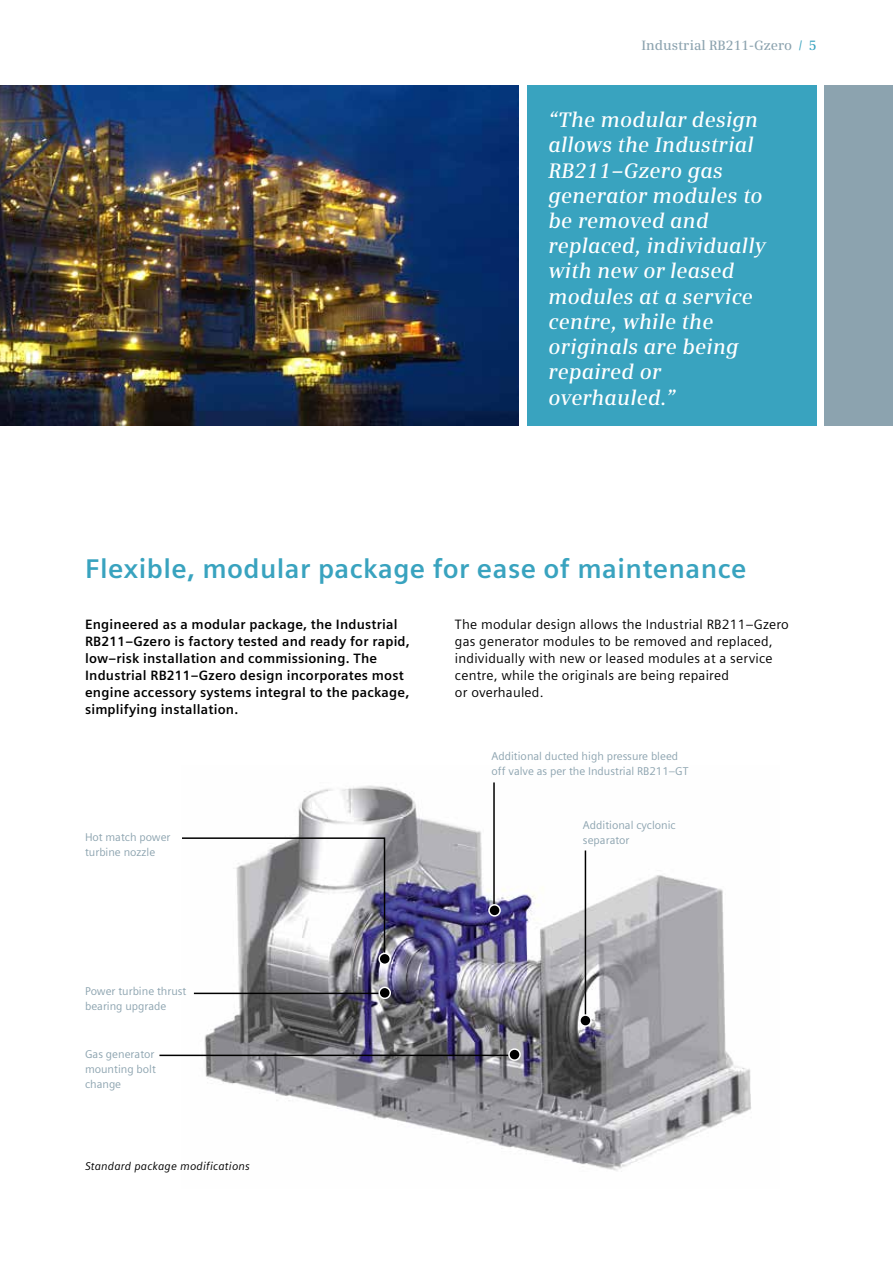
<style>
.page{position:relative;width:893px;height:1263px;background:#fff}
.page>*{position:absolute;margin:0;border:0;box-sizing:border-box;transform-origin:0 0}
.t1{font:700 27px "Siemens Sans";letter-spacing:.015em;color:#39a3bf}
.t2{font:italic 600 21px/25.2px "Siemens Serif";letter-spacing:.01em;color:#fff}
.t3{font:700 13.5px/17px "Siemens Sans";letter-spacing:.015em;color:#000}
.t4{font:13.5px/17px "Siemens Sans";letter-spacing:.015em;color:#000}
.t5{font:600 13.5px "Siemens Serif";color:#8ca3af}
.t6{font:11.25px/15px "Siemens Sans";color:#8ca3af}
.t7{font:italic 11.25px "Siemens Sans";letter-spacing:.015em;color:#000}
.s1{color:#39a3bf}
</style>
<div class="page">
<img style="left:182px;top:785px;width:569px;height:387px">
<img style="left:0;top:85px;width:519px;height:340px">
<div style="left:527px;top:85px;width:289px;height:340px;background:#39a3bf"></div>
<div style="left:825px;top:85px;width:68px;height:340px;background:#8ca3af"></div>
<hr style="left:585px;top:850px;width:1px;height:169px;background:#000">
<hr style="left:493px;top:782px;width:2px;height:130px;background:#000">
<svg style="left:182px;top:837px;width:204px;height:122px"></svg>
<hr style="left:194px;top:993px;width:192px;height:1px;background:#000">
<hr style="left:159px;top:1054px;width:355px;height:2px;background:#000">
<div style="left:489px;top:905px;width:11px;height:11px;background:#000;border-radius:50%"></div>
<div style="left:488px;top:904px;width:13px;height:13px;border:2px solid #fff;border-radius:50%"></div>
<div style="left:379px;top:953px;width:11px;height:11px;background:#000;border-radius:50%"></div>
<div style="left:378px;top:952px;width:13px;height:13px;border:2px solid #fff;border-radius:50%"></div>
<div style="left:379px;top:987px;width:11px;height:11px;background:#000;border-radius:50%"></div>
<div style="left:378px;top:986px;width:13px;height:13px;border:2px solid #fff;border-radius:50%"></div>
<div style="left:509px;top:1049px;width:11px;height:11px;background:#000;border-radius:50%"></div>
<div style="left:508px;top:1048px;width:13px;height:13px;border:2px solid #fff;border-radius:50%"></div>
<div style="left:580px;top:1015px;width:11px;height:11px;background:#000;border-radius:50%"></div>
<div style="left:579px;top:1014px;width:13px;height:13px;border:2px solid #fff;border-radius:50%"></div>
<p class="t5" style="left:641px;top:38px;width:177px">Industrial RB211-Gzero <span class="s1">/ 5</span></p>
<h2 class="t2" style="left:549px;top:107px;width:219px">“The modular design allows the Industrial<br>RB211–Gzero gas generator modules to be removed and replaced, individually with new or leased modules at a service centre, while the originals are being repaired or overhauled.”</h2>
<h1 class="t1" style="left:85px;top:554px;width:663px">Flexible, modular package for ease of maintenance</h1>
<p class="t3" style="left:85px;top:616px;width:326px">Engineered as a modular package, the Industrial RB211–Gzero is factory tested and ready for rapid, low–risk installation and commissioning. The Industrial RB211–Gzero design incorporates most engine accessory systems integral to the package, simplifying installation.</p>
<p class="t4" style="left:455px;top:616px;width:335px">The modular design allows the Industrial RB211–Gzero gas generator modules to be removed and replaced, individually with new or leased modules at a service centre, while the originals are being repaired<br>or overhauled.</p>
<p class="t6" style="left:85px;top:829px;width:87px">Hot match power turbine nozzle</p>
<p class="t6" style="left:85px;top:984px;width:103px">Power turbine thrust bearing upgrade</p>
<p class="t6" style="left:85px;top:1047px;width:72px">Gas generator mounting bolt change</p>
<p class="t7" style="left:85px;top:1160px;width:166px">Standard package modifications</p>
<p class="t6" style="left:492px;top:748px;width:199px">Additional ducted high pressure bleed off valve as per the Industrial RB211–GT</p>
<p class="t6" style="left:583px;top:817px;width:94px">Additional cyclonic separator</p>
</div>
